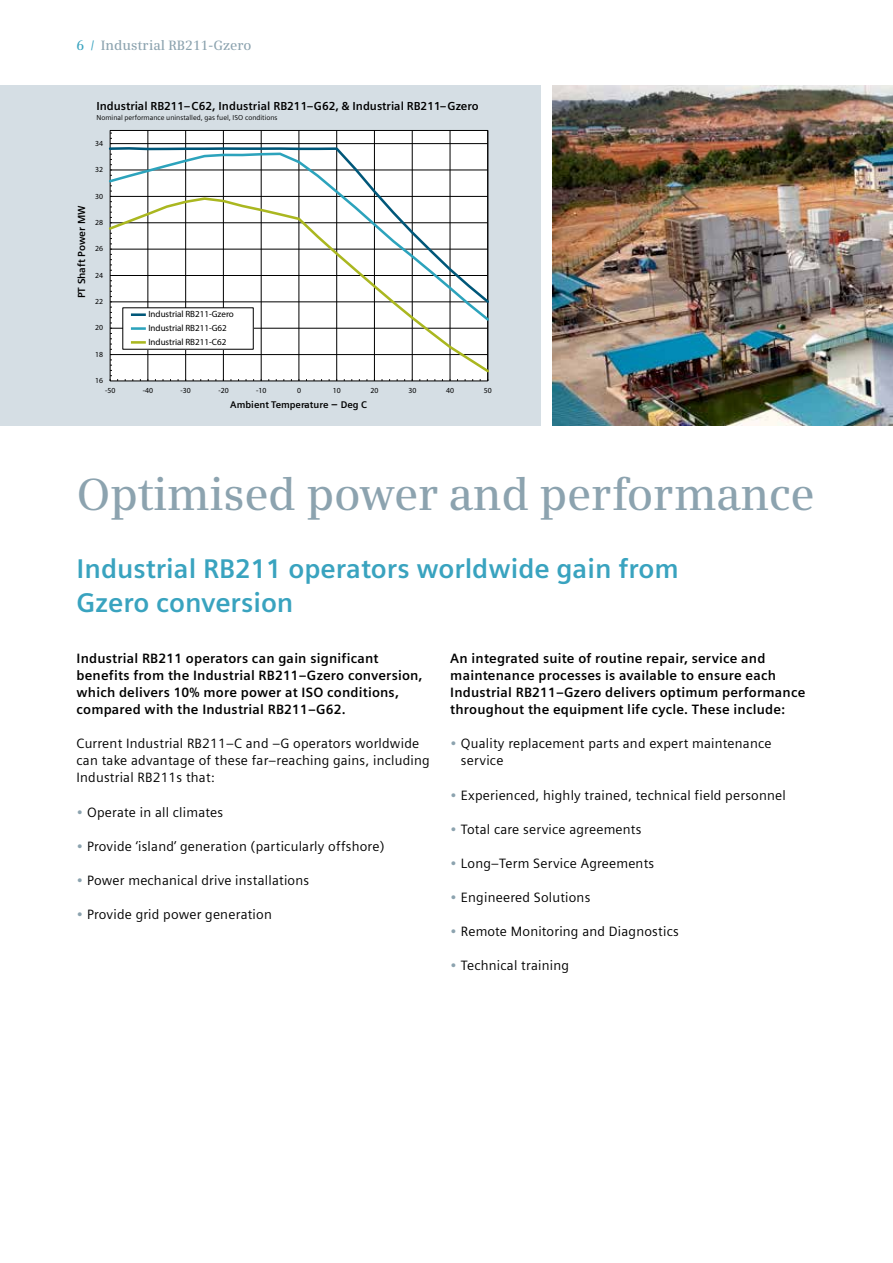
<style>
.page{position:relative;width:893px;height:1263px;background:#fff}
.page>*{position:absolute;margin:0;border:0;box-sizing:border-box;transform-origin:0 0}
.t1{font:600 45px "Siemens Serif";letter-spacing:-.01em;color:#8ca3af}
.t2{font:700 27px/34px "Siemens Sans";color:#39a3bf}
.t3{font:13.5px/17px "Siemens Sans";letter-spacing:.015em;color:#000}
.t4{font:700 13.5px/17px "Siemens Sans";letter-spacing:.015em;color:#000}
.t5{font:600 13.5px "Siemens Serif";color:#8ca3af}
.t6{font:700 11.55px "Siemens Sans";color:#000}
.t7{font:700 10.35px "Siemens Sans";color:#000}
.t8{font:700 9.6px "Siemens Sans";letter-spacing:-.005em;color:#000}
.t9{font:9px/13.8px "Myriad Pro";letter-spacing:-.005em;color:#000}
.t10{font:7.8px "Myriad Pro";letter-spacing:.005em;color:#000}
.t11{font:7.05px "Siemens Sans";color:#000}
.s1{color:#39a3bf}
.s2{color:#8ca3af}
</style>
<div class="page">
<img style="left:553px;top:85px;width:340px;height:340px">
<div style="left:0;top:85px;width:541px;height:340px;background:#d5dee4"></div>
<div style="left:110px;top:130px;width:378px;height:251px;background:#fff"></div>
<hr style="left:110px;top:143px;width:378px;height:1px;background:#000">
<hr style="left:148px;top:130px;width:1px;height:251px;background:#000">
<hr style="left:185px;top:130px;width:1px;height:251px;background:#000">
<hr style="left:223px;top:130px;width:1px;height:251px;background:#000">
<hr style="left:261px;top:130px;width:1px;height:251px;background:#000">
<hr style="left:299px;top:130px;width:1px;height:251px;background:#000">
<hr style="left:336px;top:130px;width:1px;height:251px;background:#000">
<hr style="left:374px;top:130px;width:1px;height:251px;background:#000">
<hr style="left:412px;top:130px;width:1px;height:251px;background:#000">
<hr style="left:450px;top:130px;width:1px;height:251px;background:#000">
<svg style="left:110px;top:133px;width:8px;height:248px"></svg>
<svg style="left:108px;top:146px;width:381px;height:5px"></svg>
<svg style="left:109px;top:151px;width:380px;height:45px"></svg>
<svg style="left:108px;top:196px;width:381px;height:179px"></svg>
<div style="left:123px;top:308px;width:130px;height:41px;background:#fff"></div>
<svg style="left:132px;top:313px;width:13px;height:3px"></svg>
<svg style="left:132px;top:327px;width:13px;height:3px"></svg>
<svg style="left:132px;top:341px;width:13px;height:3px"></svg>
<p class="t5" style="left:77px;top:38px;width:177px"><span class="s1">6 /</span> Industrial RB211-Gzero</p>
<p class="t6" style="left:96px;top:99px;width:384px">Industrial RB211–C62, Industrial RB211 G62, &amp; Industrial RB211 Gzero</p>
<p class="t6" style="left:307px;top:99px;width:8px">–</p>
<p class="t6" style="left:440px;top:99px;width:8px">–</p>
<p class="t11" style="left:96px;top:114px;width:183px">Nominal performance uninstalled, gas fuel, ISO conditions</p>
<p class="t10" style="left:95px;top:138px;width:9px">34</p>
<p class="t10" style="left:95px;top:165px;width:9px">32</p>
<p class="t7" style="left:76px;top:298px;width:94px;rotate:-90deg">PT Shaft Power MW</p>
<p class="t10" style="left:95px;top:191px;width:9px">30</p>
<p class="t10" style="left:95px;top:218px;width:9px">28</p>
<p class="t10" style="left:95px;top:244px;width:9px">26</p>
<p class="t10" style="left:95px;top:270px;width:9px">24</p>
<p class="t10" style="left:95px;top:297px;width:9px">22</p>
<p class="t10" style="left:95px;top:323px;width:9px">20</p>
<p class="t10" style="left:95px;top:349px;width:9px">18</p>
<p class="t10" style="left:95px;top:376px;width:9px">16</p>
<p class="t9" style="left:148px;top:307px;width:87px">Industrial RB211-Gzero<br>Industrial RB211-G62<br>Industrial RB211-C62</p>
<p class="t10" style="left:105px;top:386px;width:12px">-50</p>
<p class="t10" style="left:143px;top:386px;width:12px">-40</p>
<p class="t10" style="left:181px;top:386px;width:12px">-30</p>
<p class="t10" style="left:218px;top:386px;width:12px">-20</p>
<p class="t10" style="left:256px;top:386px;width:12px">-10</p>
<p class="t10" style="left:297px;top:386px;width:5px">0</p>
<p class="t10" style="left:333px;top:386px;width:9px">10</p>
<p class="t10" style="left:371px;top:386px;width:9px">20</p>
<p class="t10" style="left:408px;top:386px;width:9px">30</p>
<p class="t10" style="left:446px;top:386px;width:9px">40</p>
<p class="t10" style="left:484px;top:386px;width:9px">50</p>
<p class="t8" style="left:230px;top:399px;width:100px">Ambient Temper-ature</p>
<p class="t8" style="left:341px;top:399px;width:28px">Deg C</p>
<p class="t6" style="left:331px;top:397px;width:8px">–</p>
<h1 class="t1" style="left:77px;top:468px;width:740px">Optimised power and performance</h1>
<h2 class="t2" style="left:77px;top:552px;width:604px">Industrial RB211 operators worldwide gain from<br>Gzero conversion</h2>
<p class="t4" style="left:77px;top:650px;width:347px">Industrial RB211 operators can gain significant benefits from the Industrial RB211–Gzero conversion, which delivers 10% more power at ISO conditions, compared with the Industrial RB211–G62.</p>
<p class="t3" style="left:77px;top:735px;width:355px">Current Industrial RB211–C and –G operators worldwide can take advantage of these far–reaching gains, including<br>Industrial RB211s that:</p>
<p class="t3" style="left:77px;top:803px;width:148px"><span class="s2">•</span> Operate in all climates</p>
<p class="t3" style="left:77px;top:837px;width:309px"><span class="s2">•</span> Provide ‘island’ generation (particularly offshore)</p>
<p class="t3" style="left:77px;top:871px;width:234px"><span class="s2">•</span> Power mechanical drive installations</p>
<p class="t3" style="left:77px;top:905px;width:197px"><span class="s2">•</span> Provide grid power generation</p>
<p class="t4" style="left:450px;top:650px;width:357px">An integrated suite of routine repair, service and maintenance processes is available to ensure each Industrial RB211–Gzero delivers optimum performance throughout the equipment life cycle. These include:</p>
<p class="t3" style="left:461px;top:735px;width:312px;text-indent:-11px"><span class="s2">•</span> Quality replacement parts and expert maintenance service</p>
<p class="t3" style="left:450px;top:786px;width:337px"><span class="s2">•</span> Experienced, highly trained, technical field personnel</p>
<p class="t3" style="left:450px;top:820px;width:193px"><span class="s2">•</span> Total care service agreements</p>
<p class="t3" style="left:450px;top:854px;width:205px"><span class="s2">•</span> Long–Term Service Agreements</p>
<p class="t3" style="left:450px;top:888px;width:142px"><span class="s2">•</span> Engineered Solutions</p>
<p class="t3" style="left:450px;top:922px;width:230px"><span class="s2">•</span> Remote Monitoring and Diagnostics</p>
<p class="t3" style="left:450px;top:956px;width:120px"><span class="s2">•</span> Technical training</p>
</div>
